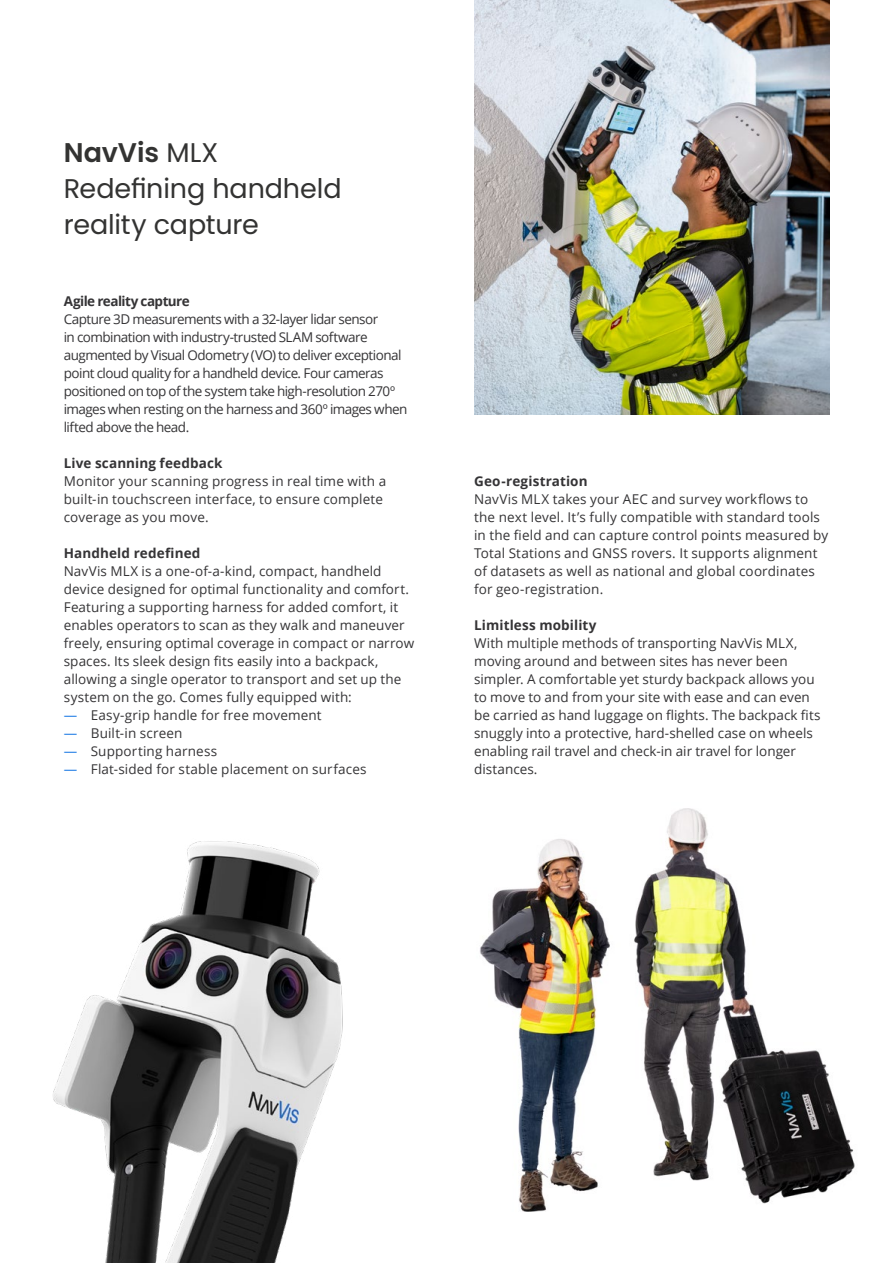
<style>
.page{position:relative;width:893px;height:1263px;background:#fff}
.page>*{position:absolute;margin:0;border:0;box-sizing:border-box;transform-origin:0 0}
.t1{font:27px/36px "Poppins";letter-spacing:-.005em;color:#333332}
.t2{font:13.5px/18px "Open Sans";letter-spacing:.005em;color:#353436}
.t3{font:13.5px/18px "Open Sans";letter-spacing:-.04em;color:#353436}
.t4{font:700 13.5px "Open Sans";letter-spacing:.01em;color:#353436}
.t5{font:700 13.5px "Open Sans";letter-spacing:-.04em;color:#353436}
.s1{font-weight:600}
.s2{color:#1979e4}
</style>
<div class="page">
<img style="left:480px;top:839px;width:130px;height:373px">
<img style="left:634px;top:808px;width:221px;height:396px">
<img style="left:53px;top:841px;width:290px;height:422px">
<img style="left:474px;top:0;width:355px;height:414px">
<h1 class="t1" style="left:64px;top:135px;width:279px"><span class="s1">NavVis</span> MLX<br>Redefining handheld reality capture</h1>
<p class="t5" style="left:64px;top:292px;width:127px">Agile reality capture</p>
<p class="t3" style="left:64px;top:310px;width:345px">Capture 3D measurements with a 32-layer lidar sensor<br>in combination with industry-trusted SLAM software augmented by Visual Odometry (VO) to deliver exceptional point cloud quality for a handheld device. Four cameras positioned on top of the system take high-resolution 270º images when resting on the harness and 360º images when lifted above the head.</p>
<p class="t4" style="left:64px;top:454px;width:160px">Live scanning feedback</p>
<p class="t2" style="left:64px;top:472px;width:324px">Monitor your scanning progress in real time with a built-in touchscreen interface, to ensure complete coverage as you move.</p>
<p class="t4" style="left:64px;top:544px;width:138px">Handheld redefined</p>
<p class="t2" style="left:64px;top:562px;width:352px">NavVis MLX is a one-of-a-kind, compact, handheld device designed for optimal functionality and comfort.<br>Featuring a supporting harness for added comfort, it enables operators to scan as they walk and maneuver freely, ensuring optimal coverage in compact or narrow spaces. Its sleek design fits easily into a backpack, allowing a single operator to transport and set up the system on the go. Comes fully equipped with:</p>
<p class="t2" style="left:64px;top:706px;width:259px"><span class="s2">—</span> Easy-grip handle for free movement</p>
<p class="t2" style="left:64px;top:724px;width:120px"><span class="s2">—</span> Built-in screen</p>
<p class="t2" style="left:64px;top:742px;width:155px"><span class="s2">—</span> Supporting harness</p>
<p class="t2" style="left:64px;top:760px;width:304px"><span class="s2">—</span> Flat-sided for stable placement on surfaces</p>
<p class="t4" style="left:474px;top:471px;width:115px">Geo-registration</p>
<p class="t2" style="left:474px;top:490px;width:356px">NavVis MLX takes your AEC and survey workflows to the next level. It’s fully compatible with standard tools in the field and can capture control points measured by Total Stations and GNSS rovers. It supports alignment of datasets as well as national and global coordinates for geo-registration.</p>
<p class="t4" style="left:474px;top:615px;width:124px">Limitless mobility</p>
<p class="t2" style="left:474px;top:634px;width:348px">With multiple methods of transporting NavVis MLX, moving around and between sites has never been simpler. A comfortable yet sturdy backpack allows you to move to and from your site with ease and can even be carried as hand luggage on flights. The backpack fits snuggly into a protective, hard-shelled case on wheels enabling rail travel and check-in air travel for longer distances.</p>
</div>
